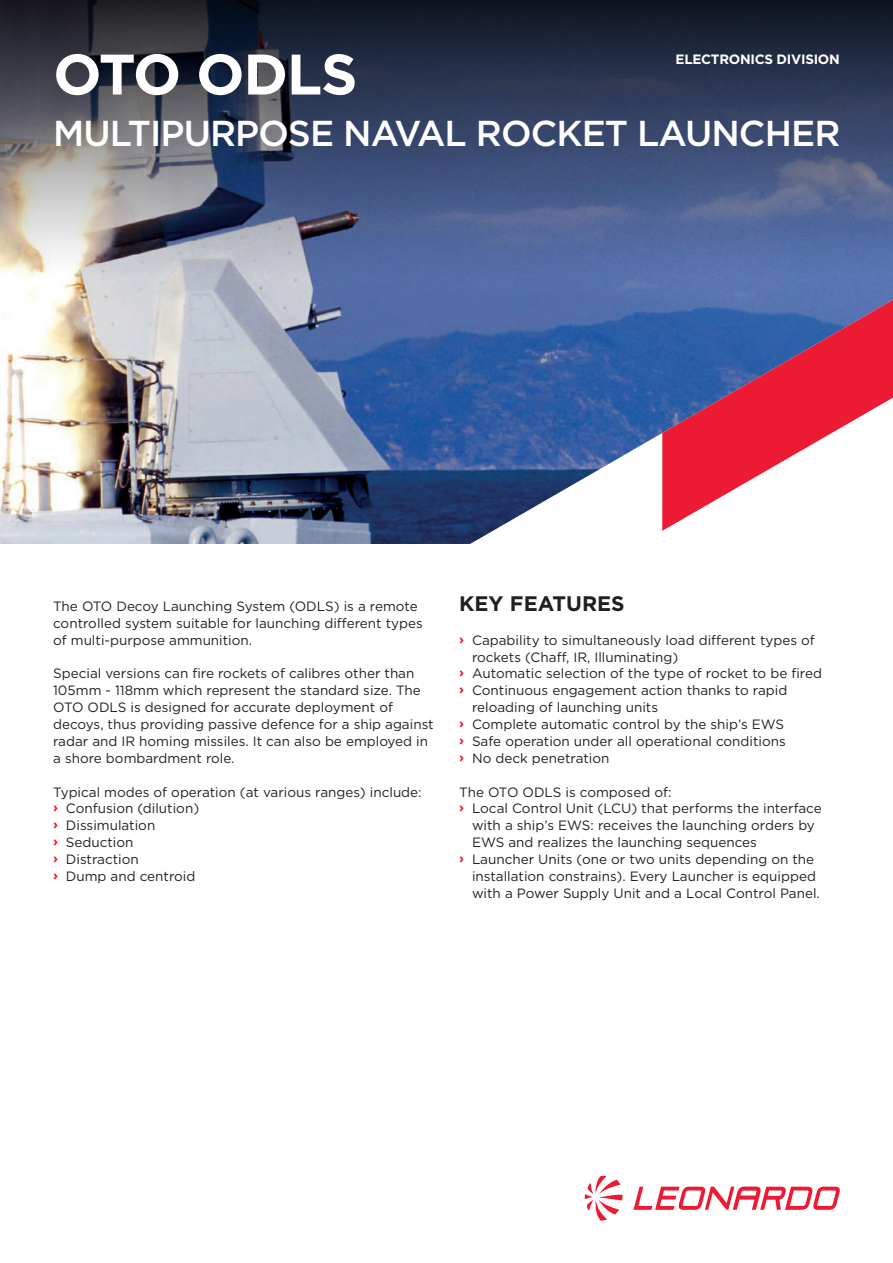
<style>
.page{position:relative;width:893px;height:1263px;background:#fff}
.page>*{position:absolute;margin:0;border:0;box-sizing:border-box;transform-origin:0 0}
.t1{font:700 57px "Gotham";letter-spacing:-.02em;color:#fff}
.t2{font:500 36px "Gotham";letter-spacing:-.025em;color:#fff}
.t3{font:700 21px "Gotham";color:#231f20}
.t4{font:13.5px/16.8px "Gotham";color:#231f20}
.t5{font:700 13.5px "Gotham";letter-spacing:-.02em;color:#fff}
.s1{font-weight:700;color:#ed1a33}
</style>
<div class="page">
<img style="left:0;top:273px;width:893px;height:270px">
<svg style="left:0;top:0;width:893px;height:273px;background:#46506b"></svg>
<svg style="left:459px;top:300px;width:434px;height:244px"></svg>
<svg style="left:662px;top:300px;width:231px;height:231px"></svg>
<svg style="left:633px;top:1186px;width:207px;height:24px"></svg>
<svg style="left:585px;top:1176px;width:38px;height:45px"></svg>
<h1 class="t1" style="left:53px;top:37px;width:306px">OTO ODLS</h1>
<h2 class="t2" style="left:53px;top:109px;width:789px">MULTIPURPOSE NAVAL ROCKET LAUNCHER</h2>
<p class="t5" style="left:676px;top:50px;width:166px">ELECTRONICS DIVISION</p>
<p class="t4" style="left:53px;top:597px;width:371px">The OTO Decoy Launching System (ODLS) is a remote controlled system suitable for launching different types of multi-purpose ammunition.</p>
<p class="t4" style="left:53px;top:665px;width:382px">Special versions can fire rockets of calibres other than 105mm - 118mm which represent the standard size. The OTO ODLS is designed for accurate deployment of decoys, thus providing passive defence for a ship against radar and IR homing missiles. It can also be employed in a shore bombardment role.</p>
<p class="t4" style="left:53px;top:783px;width:370px">Typical modes of operation (at various ranges) include: <span class="s1">›</span> Confusion (dilution)<br><span class="s1">›</span> Dissimulation<br><span class="s1">›</span> Seduction<br><span class="s1">›</span> Distraction<br><span class="s1">›</span> Dump and centroid</p>
<h3 class="t3" style="left:459px;top:590px;width:167px">KEY FEATURES</h3>
<p class="t4" style="left:459px;top:631px;width:357px"><span class="s1">›</span> Capability to simultaneously load different types of</p>
<p class="t4" style="left:472px;top:648px;width:208px">rockets (Chaff, IR, Illuminating)</p>
<p class="t4" style="left:459px;top:665px;width:364px"><span class="s1">›</span> Automatic selection of the type of rocket to be fired</p>
<p class="t4" style="left:459px;top:682px;width:330px"><span class="s1">›</span> Continuous engagement action thanks to rapid</p>
<p class="t4" style="left:472px;top:699px;width:188px">reloading of launching units</p>
<p class="t4" style="left:459px;top:716px;width:326px"><span class="s1">›</span> Complete automatic control by the ship’s EWS</p>
<p class="t4" style="left:459px;top:732px;width:328px"><span class="s1">›</span> Safe operation under all operational conditions</p>
<p class="t4" style="left:459px;top:749px;width:152px"><span class="s1">›</span> No deck penetration</p>
<p class="t4" style="left:459px;top:783px;width:214px">The OTO ODLS is composed of:</p>
<p class="t4" style="left:459px;top:800px;width:364px"><span class="s1">›</span> Local Control Unit (LCU) that performs the interface</p>
<p class="t4" style="left:472px;top:817px;width:344px">with a ship’s EWS: receives the launching orders by</p>
<p class="t4" style="left:472px;top:834px;width:286px">EWS and realizes the launching sequences</p>
<p class="t4" style="left:459px;top:851px;width:356px"><span class="s1">›</span> Launcher Units (one or two units depending on the</p>
<p class="t4" style="left:472px;top:867px;width:345px">installation constrains). Every Launcher is equipped</p>
<p class="t4" style="left:472px;top:884px;width:349px">with a Power Supply Unit and a Local Control Panel.</p>
</div>
